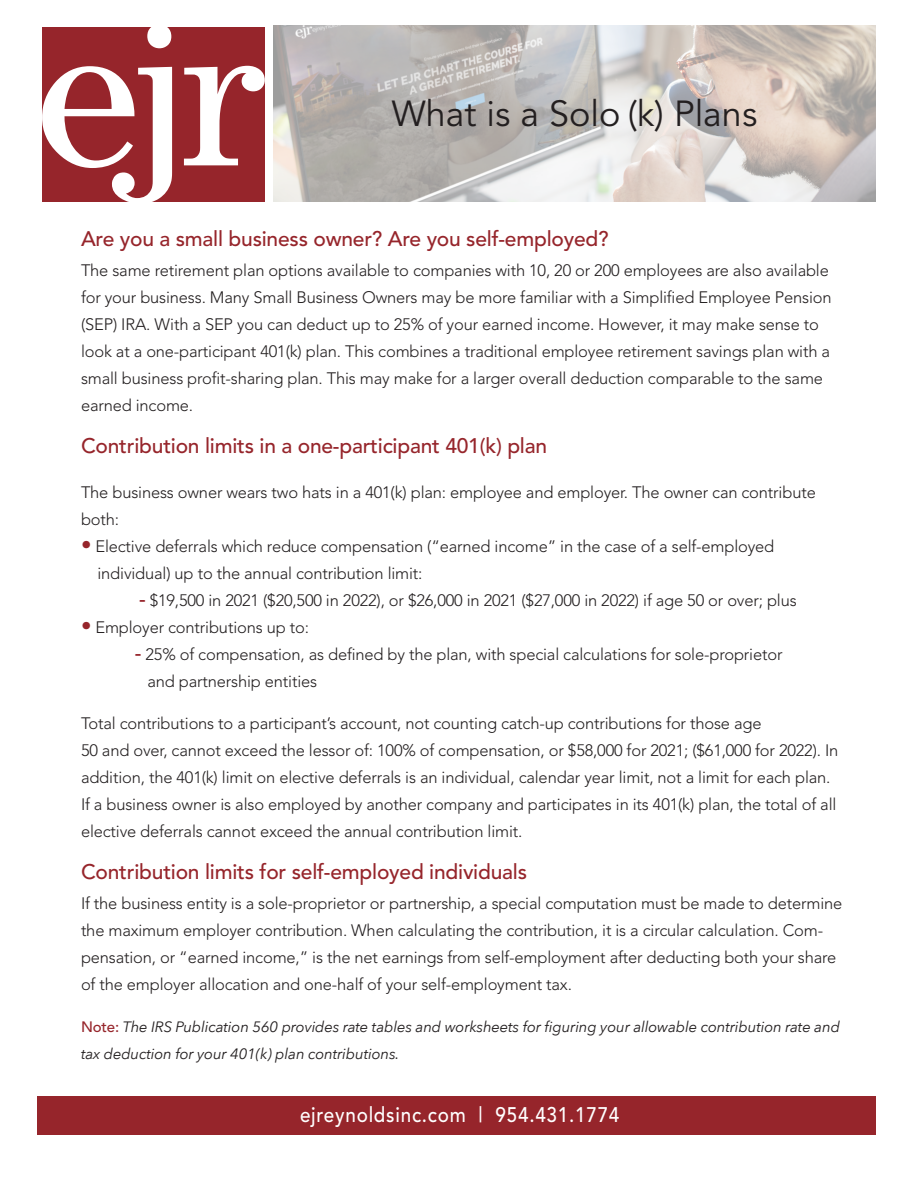
<style>
.page{position:relative;width:918px;height:1188px;background:#fff}
.page>*{position:absolute;margin:0;border:0;box-sizing:border-box;transform-origin:0 0}
.t1{font:36px "Avenir";color:#231f20}
.t2{font:500 21px "Avenir";letter-spacing:-.01em;color:#96252b}
.t3{font:500 21px "Avenir";letter-spacing:.04em;color:#fff;scale:.9 1}
.t4{font:300 16.5px/27px "Avenir";letter-spacing:-.01em;color:#231f20}
.t5{font:italic 15px/27px "Avenir Next";letter-spacing:-.01em;color:#231f20}
.s1{font-weight:500;font-size:21px;color:#96252b}
.s2{font-family:"Avenir";font-weight:500;font-style:normal;color:#96252b}
</style>
<div class="page">
<svg style="left:42px;top:27px;width:223px;height:175px"></svg>
<img style="left:273px;top:26px;width:603px;height:176px">
<div style="left:38px;top:1096px;width:838px;height:40px;background:#96252b"></div>
<h1 class="t1" style="left:392px;top:93px;width:367px">What is a Solo (k) Plans</h1>
<p class="t2" style="left:81px;top:226px;width:529px">Are you a small business owner? Are you self-employed?</p>
<p class="t4" style="left:81px;top:256px;width:752px">The same retirement plan options available to companies with 10, 20 or 200 employees are also available for your business. Many Small Business Owners may be more familiar with a Simplified Employee Pension (SEP) IRA. With a SEP you can deduct up to 25% of your earned income. However, it may make sense to look at a one-participant 401(k) plan. This combines a traditional employee retirement savings plan with a small business profit-sharing plan. This may make for a larger overall deduction comparable to the same earned income.</p>
<p class="t2" style="left:81px;top:433px;width:468px">Contribution limits in a one-participant 401(k) plan</p>
<p class="t4" style="left:81px;top:478px;width:736px">The business owner wears two hats in a 401(k) plan: employee and employer. The owner can contribute both:</p>
<p class="t4" style="left:97px;top:532px;width:678px;text-indent:-16px"><span class="s1">•</span> Elective deferrals which reduce compensation (“earned income” in the case of a self-employed individual) up to the annual contribution limit:</p>
<p class="t4" style="left:139px;top:586px;width:659px"><span class="s1">-</span> $19,500 in 2021 ($20,500 in 2022), or $26,000 in 2021 ($27,000 in 2022) if age 50 or over; plus</p>
<p class="t4" style="left:81px;top:613px;width:230px"><span class="s1">•</span> Employer contributions up to:</p>
<p class="t4" style="left:147px;top:640px;width:637px;text-indent:-12px"><span class="s1">-</span> 25% of compensation, as defined by the plan, with special calculations for sole-proprietor and partnership entities</p>
<p class="t4" style="left:81px;top:709px;width:759px">Total contributions to a participant’s account, not counting catch-up contributions for those age<br>50 and over, cannot exceed the lessor of: 100% of compensation, or $58,000 for 2021; ($61,000 for 2022). In addition, the 401(k) limit on elective deferrals is an individual, calendar year limit, not a limit for each plan.<br>If a business owner is also employed by another company and participates in its 401(k) plan, the total of all elective deferrals cannot exceed the annual contribution limit.</p>
<p class="t2" style="left:81px;top:859px;width:448px">Contribution limits for self-employed individuals</p>
<p class="t4" style="left:81px;top:889px;width:763px">If the business entity is a sole-proprietor or partnership, a special computation must be made to determine the maximum employer contribution. When calculating the contribution, it is a circular calculation. Com&shy;pensation, or “earned income,” is the net earnings from self-employment after deducting both your share of the employer allocation and one-half of your self-employment tax.</p>
<p class="t5" style="left:81px;top:1012px;width:761px"><span class="s2">Note:</span> The IRS Publication 560 provides rate tables and worksheets for figuring your allowable contribution rate and tax deduction for your 401(k) plan contributions.</p>
<p class="t3" style="left:300px;top:1103px;width:356px">ejreynoldsinc.com | 954.431.1774</p>
</div>
